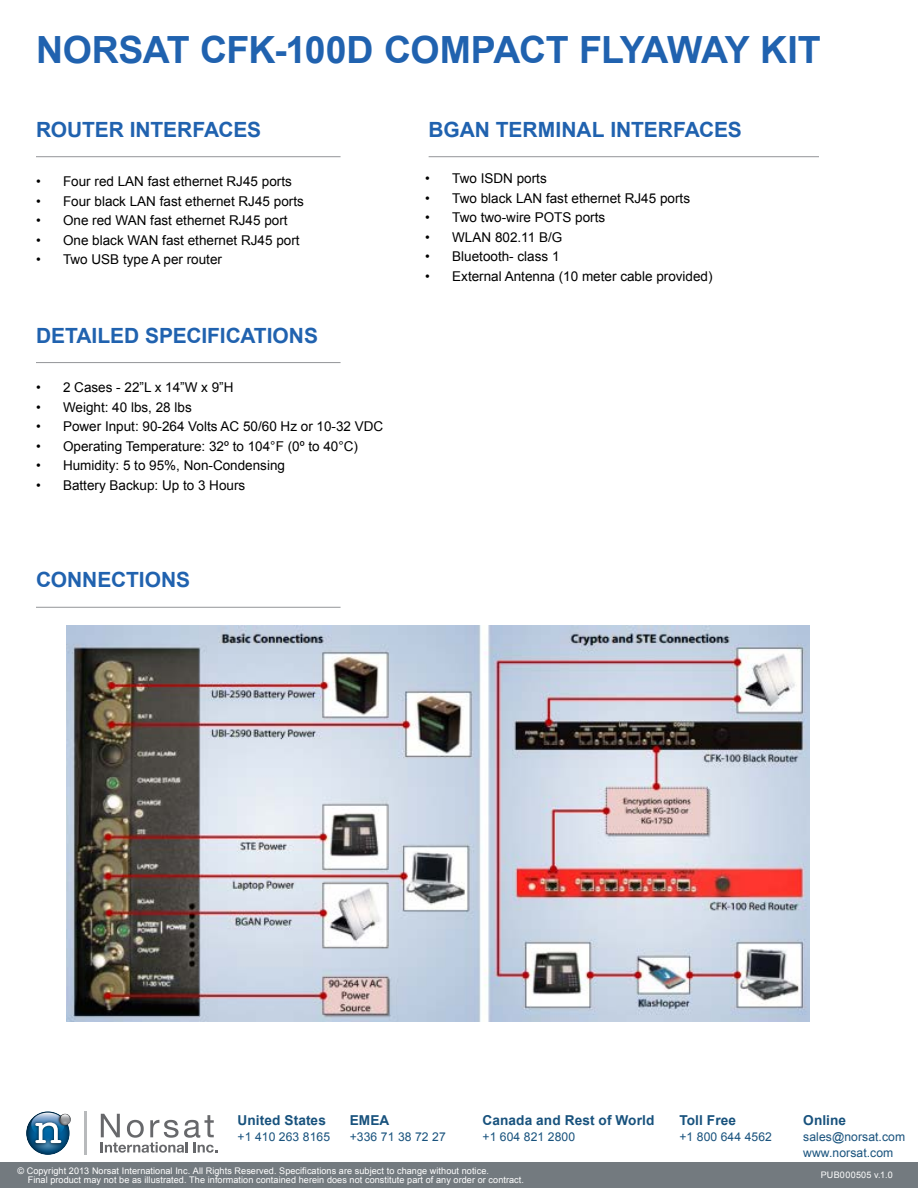
<style>
.page{position:relative;width:918px;height:1188px;background:#fff}
.page>*{position:absolute;margin:0;border:0;box-sizing:border-box;transform-origin:0 0}
.t1{font:700 37.5px "Arial";letter-spacing:-.02em;color:#2062af}
.t2{font:700 21px "Arial";color:#2062af}
.t3{font:700 13.65px "Arial";letter-spacing:.005em;color:#18527d}
.t4{font:13.5px "Arial";color:#000}
.t5{font:12.15px/16px "Arial";letter-spacing:.005em;color:#18527d}
.t6{font:9.15px/9.8px "Arial";letter-spacing:.005em;color:#fff}
.t7{font:9px "Arial";letter-spacing:.03em;color:#fff}
</style>
<div class="page">
<div style="left:0;top:1162px;width:918px;height:26px;background:#737a7f"></div>
<svg style="left:101px;top:1114px;width:116px;height:39px"></svg>
<hr style="left:84px;top:1111px;width:3px;height:44px;background:#b8babc">
<svg style="left:26px;top:1111px;width:45px;height:44px"></svg>
<img style="left:67px;top:626px;width:743px;height:396px">
<hr style="left:36px;top:607px;width:305px;height:1px;background:#939598">
<hr style="left:36px;top:156px;width:305px;height:1px;background:#939598">
<hr style="left:429px;top:156px;width:390px;height:1px;background:#939598">
<hr style="left:36px;top:362px;width:305px;height:1px;background:#939598">
<h1 class="t1" style="left:36px;top:25px;width:786px">NORSAT CFK-100D COMPACT FLYAWAY KIT</h1>
<h2 class="t2" style="left:36px;top:115px;width:224px">ROUTER INTERFACES</h2>
<p class="t4" style="left:36px;top:173px;width:257px">• Four red LAN fast ethernet RJ45 ports</p>
<p class="t4" style="left:36px;top:192px;width:269px">• Four black LAN fast ethernet RJ45 ports</p>
<p class="t4" style="left:36px;top:212px;width:253px">• One red WAN fast ethernet RJ45 port</p>
<p class="t4" style="left:36px;top:231px;width:265px">• One black WAN fast ethernet RJ45 port</p>
<p class="t4" style="left:36px;top:251px;width:188px">• Two USB type A per router</p>
<h2 class="t2" style="left:36px;top:321px;width:268px">DETAILED SPECIFICATIONS</h2>
<p class="t4" style="left:36px;top:379px;width:199px">• 2 Cases - 22”L x 14”W x 9”H</p>
<p class="t4" style="left:36px;top:398px;width:157px">• Weight: 40 lbs, 28 lbs</p>
<p class="t4" style="left:36px;top:418px;width:349px">• Power Input: 90-264 Volts AC 50/60 Hz or 10-32 VDC</p>
<p class="t4" style="left:36px;top:437px;width:324px">• Operating Temperature: 32º to 104°F (0º to 40°C)</p>
<p class="t4" style="left:36px;top:457px;width:251px">• Humidity: 5 to 95%, Non-Condensing</p>
<p class="t4" style="left:36px;top:476px;width:211px">• Battery Backup: Up to 3 Hours</p>
<h2 class="t2" style="left:36px;top:566px;width:31px">CONN</h2>
<h2 class="t2" style="left:97px;top:566px;width:78px">ECTIONS</h2>
<h2 class="t2" style="left:429px;top:115px;width:312px">BGAN TE RMINAL INTERFACES</h2>
<p class="t4" style="left:425px;top:169px;width:123px">• Two ISDN ports</p>
<p class="t4" style="left:425px;top:189px;width:266px">• Two black LAN fast ethernet RJ45 ports</p>
<p class="t4" style="left:425px;top:208px;width:182px">• Two two-wire POTS ports</p>
<p class="t4" style="left:425px;top:228px;width:139px">• WLAN 802.11 B/G</p>
<p class="t4" style="left:425px;top:247px;width:136px">• Bluetooth- class 1</p>
<p class="t4" style="left:425px;top:267px;width:289px">• External Antenna (10 meter cable provided)</p>
<p class="t3" style="left:238px;top:1111px;width:90px">UNITED STATES</p>
<p class="t5" style="left:238px;top:1129px;width:94px">+1 410 263 8165</p>
<p class="t3" style="left:350px;top:1111px;width:41px">EMEA</p>
<p class="t5" style="left:350px;top:1129px;width:98px">+336 71 38 72 27</p>
<p class="t3" style="left:483px;top:1111px;width:173px">CANADA AND REST OF WORLD</p>
<p class="t5" style="left:483px;top:1129px;width:94px">+1 604 821 2800</p>
<p class="t3" style="left:679px;top:1111px;width:58px">TOLL FREE</p>
<p class="t5" style="left:679px;top:1129px;width:94px">+1 800 644 4562</p>
<p class="t6" style="left:28px;top:1166px;width:498px;text-indent:-10px">© Copyright 2013 Norsat International Inc. All Rights Reserved. Specifications are subject to change without notice.<br>Final product may not be as illustrated. The information contained herein does not constitute part of any order or contract.</p>
<p class="t3" style="left:803px;top:1111px;width:44px">ONLINE</p>
<p class="t5" style="left:803px;top:1129px;width:103px">sales@norsat.com www.norsat.com</p>
<p class="t7" style="left:821px;top:1169px;width:73px">PUB000505 v.1.0</p>
</div>
